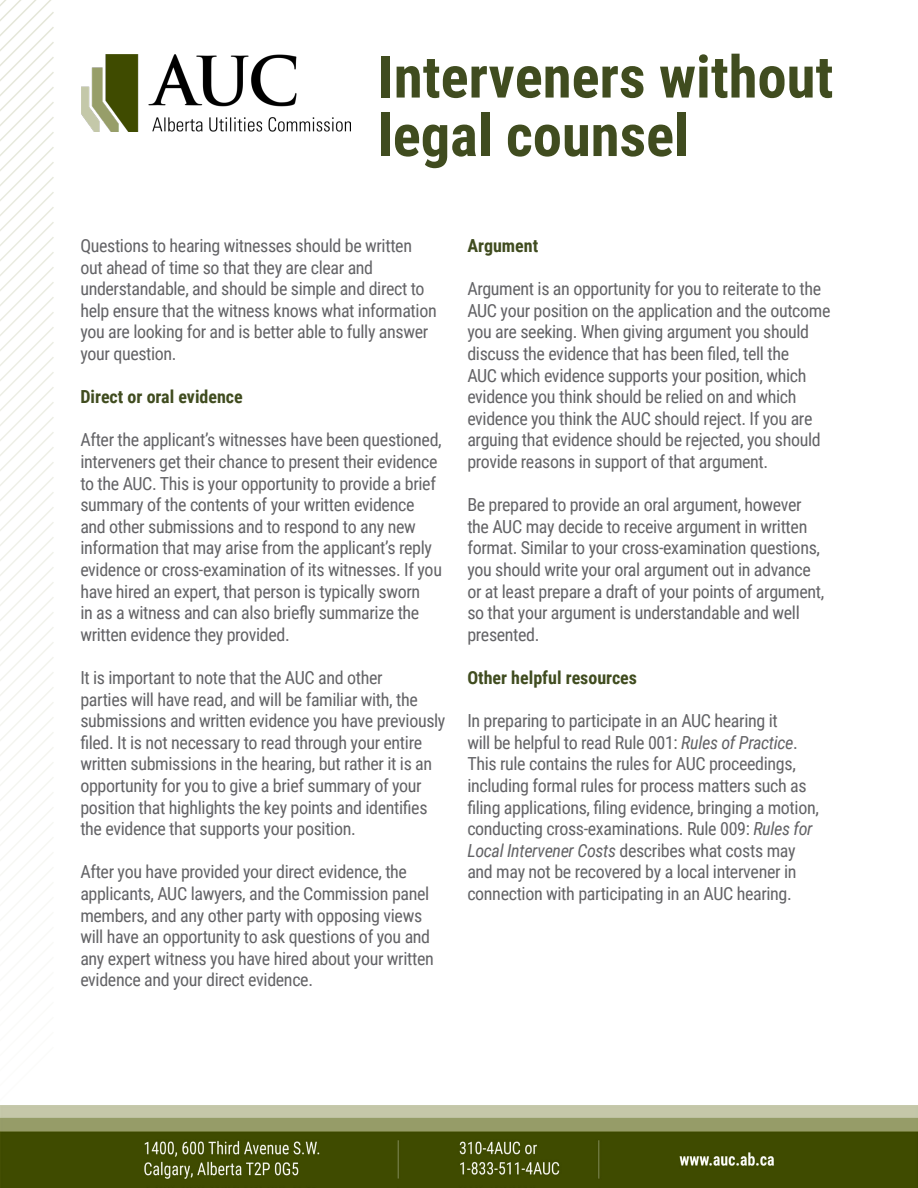
<style>
.page{position:relative;width:918px;height:1188px;background:#fff}
.page>*{position:absolute;margin:0;border:0;box-sizing:border-box;transform-origin:0 0}
.t1{font:700 58.5px/58.5px "Roboto Condensed";color:#404c1f}
.gREEN_SUB_HEADER{font:18px/21.6px "Roboto Condensed";letter-spacing:-.02em;color:#636366}
.Paragraph_Style_9{font:700 18px "Roboto Condensed";color:#404c1f}
.s1{font-style:italic}
</style>
<div class="page">
<svg style="left:0;top:0;width:54px;height:891px"></svg>
<img style="left:0;top:1105px;width:918px;height:83px">
<img style="left:81px;top:54px;width:270px;height:77px">
<p class="t1" style="left:378px;top:45px;width:457px">Interveners without legal counsel</p>
<p class="gREEN_SUB_HEADER" style="left:80px;top:234px;width:358px">Questions to hearing witnesses should be written out ahead of time so that they are clear and understandable, and should be simple and direct to help ensure that the witness knows what information you are looking for and is better able to fully answer your question.</p>
<p class="Paragraph_Style_9" style="left:80px;top:384px;width:164px">Direct or oral evidence</p>
<p class="gREEN_SUB_HEADER" style="left:80px;top:428px;width:363px">After the applicant’s witnesses have been questioned, interveners get their chance to present their evidence to the AUC. This is your opportunity to provide a brief summary of the contents of your written evidence and other submissions and to respond to any new information that may arise from the applicant’s reply evidence or cross-examination of its witnesses. If you have hired an expert, that person is typically sworn<br>in as a witness and can also briefly summarize the written evidence they provided.</p>
<p class="gREEN_SUB_HEADER" style="left:80px;top:666px;width:367px">It is important to note that the AUC and other<br>parties will have read, and will be familiar with, the submissions and written evidence you have previously filed. It is not necessary to read through your entire written submissions in the hearing, but rather it is an opportunity for you to give a brief summary of your position that highlights the key points and identifies the evidence that supports your position.</p>
<p class="gREEN_SUB_HEADER" style="left:80px;top:860px;width:355px">After you have provided your direct evidence, the applicants, AUC lawyers, and the Commission panel members, and any other party with opposing views will have an opportunity to ask questions of you and any expert witness you have hired about your written evidence and your direct evidence.</p>
<p class="Paragraph_Style_9" style="left:467px;top:233px;width:72px">Argument</p>
<p class="gREEN_SUB_HEADER" style="left:467px;top:277px;width:365px">Argument is an opportunity for you to reiterate to the AUC your position on the application and the outcome you are seeking. When giving argument you should discuss the evidence that has been filed, tell the<br>AUC which evidence supports your position, which evidence you think should be relied on and which evidence you think the AUC should reject. If you are arguing that evidence should be rejected, you should provide reasons in support of that argument.</p>
<p class="gREEN_SUB_HEADER" style="left:467px;top:493px;width:358px">Be prepared to provide an oral argument, however the AUC may decide to receive argument in written format. Similar to your cross-examination questions, you should write your oral argument out in advance or at least prepare a draft of your points of argument, so that your argument is understandable and well presented.</p>
<p class="Paragraph_Style_9" style="left:467px;top:665px;width:171px">Other helpful resources</p>
<p class="gREEN_SUB_HEADER" style="left:467px;top:709px;width:353px">In preparing to participate in an AUC hearing it<br>will be helpful to read Rule 001: <span class="s1">Rules of Practice</span>.<br>This rule contains the rules for AUC proceedings, including formal rules for process matters such as filing applications, filing evidence, bringing a motion, conducting cross-examinations. Rule 009: <span class="s1">Rules for Local Intervener Costs</span> describes what costs may and may not be recovered by a local intervener in connection with participating in an AUC hearing.</p>
</div>
